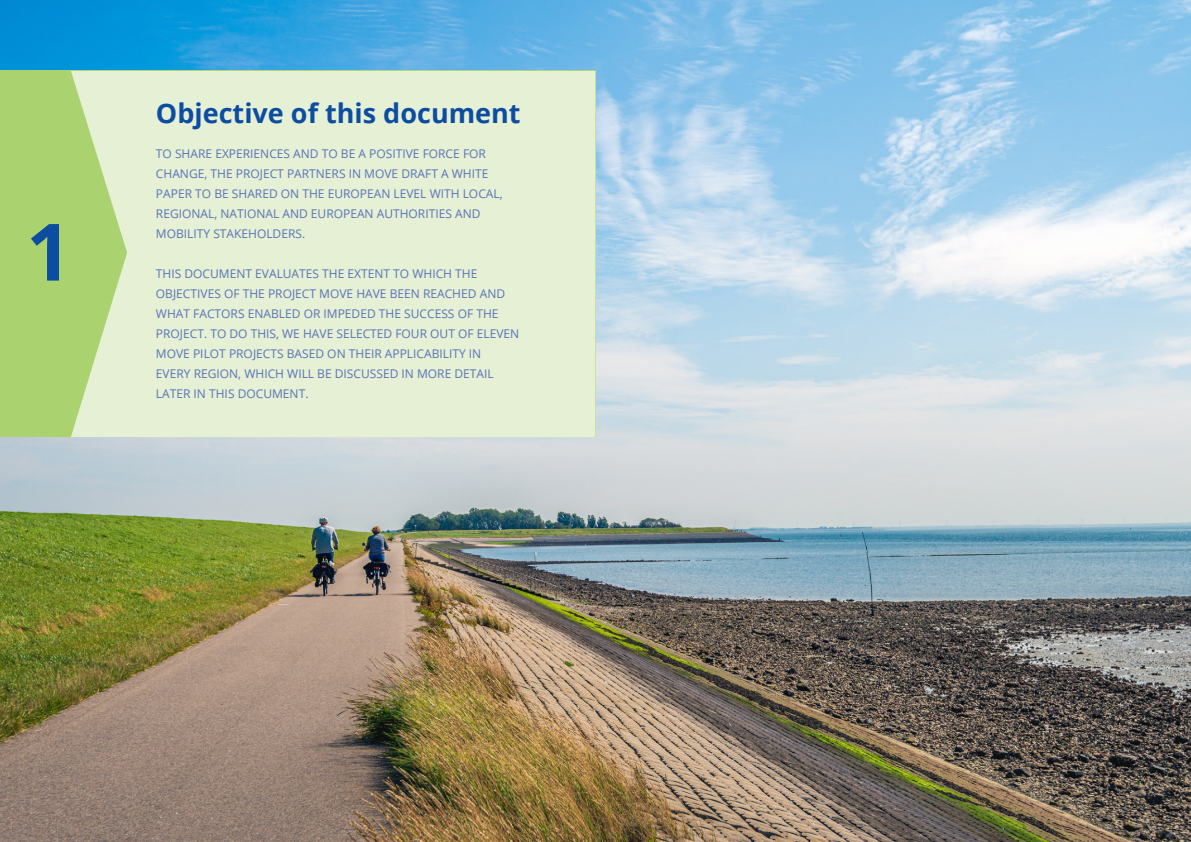
<style>
.page{position:relative;width:1191px;height:842px;background:#fff}
.page>*{position:absolute;margin:0;border:0;box-sizing:border-box;transform-origin:0 0}
.t1{font:700 79.2px "Open Sans";color:#0d4da1}
.HOOFDSTUK_KOP{font:700 27px "Open Sans";color:#0d4da1}
.INTRO{font:12px/20px "Open Sans";color:#5b72b7}
</style>
<div class="page">
<img style="left:0;top:0;width:1191px;height:842px">
<div style="left:0;top:71px;width:595px;height:366px;background:#aad26e"></div>
<div style="left:71px;top:71px;width:524px;height:366px;background:#e5f0d5"></div>
<p class="t1" style="left:26px;top:196px;width:47px">1</p>
<p class="HOOFDSTUK_KOP" style="left:156px;top:94px;width:366px">Objective of this document</p>
<p class="INTRO" style="left:156px;top:143px;width:348px">TO SHARE EXPERIENCES AND TO BE A POSITIVE FORCE FOR CHANGE, THE PROJECT PARTNERS IN MOVE DRAFT A WHITE PAPER TO BE SHARED ON THE EUROPEAN LEVEL WITH LOCAL, REGIONAL, NATIONAL AND EUROPEAN AUTHORITIES AND MOBILITY STAKEHOLDERS.</p>
<p class="INTRO" style="left:156px;top:263px;width:365px">THIS DOCUMENT EVALUATES THE EXTENT TO WHICH THE OBJECTIVES OF THE PROJECT MOVE HAVE BEEN REACHED AND WHAT FACTORS ENABLED OR IMPEDED THE SUCCESS OF THE PROJECT. TO DO THIS, WE HAVE SELECTED FOUR OUT OF ELEVEN MOVE PILOT PROJECTS BASED ON THEIR APPLICABILITY IN<br>EVERY REGION, WHICH WILL BE DISCUSSED IN MORE DETAIL LATER IN THIS DOCUMENT.</p>
</div>
